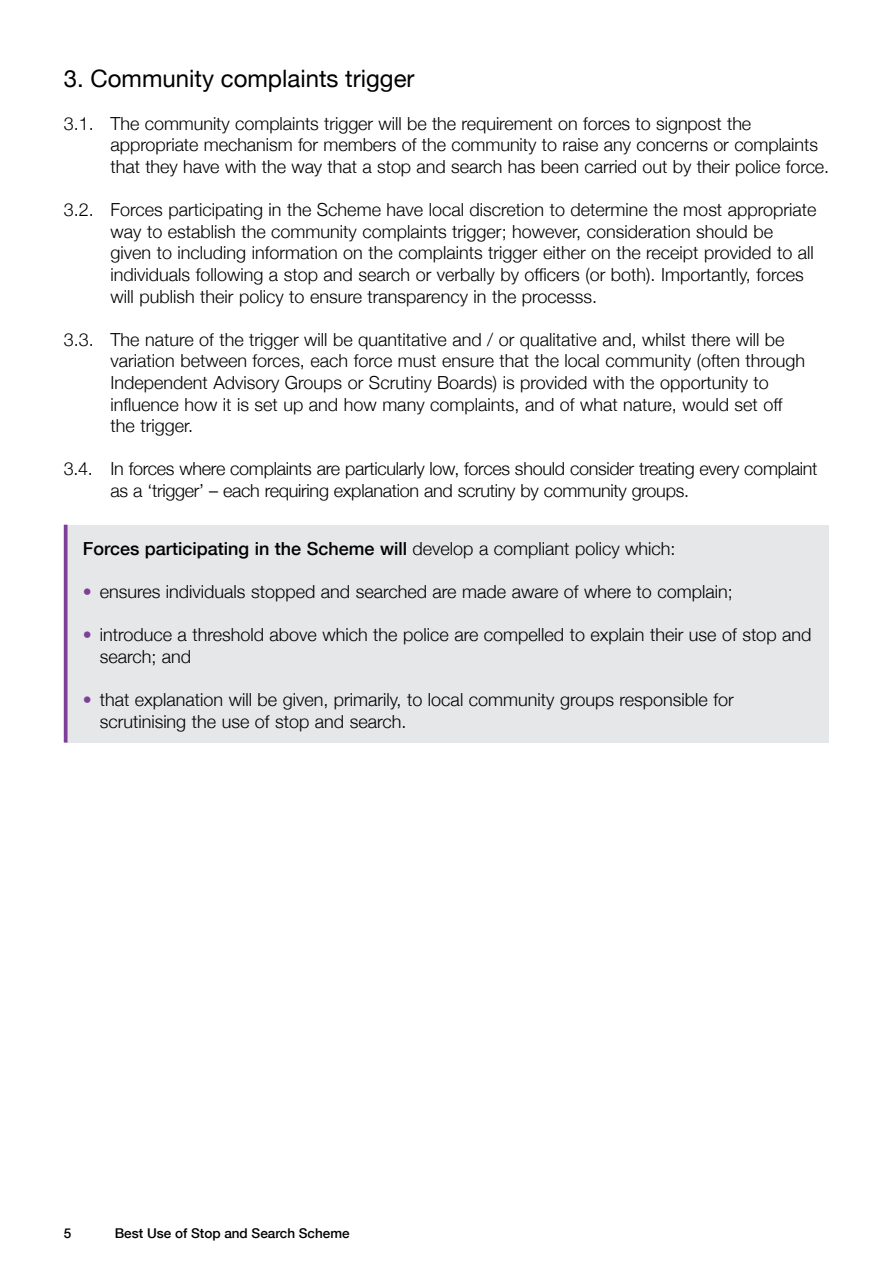
<style>
.page{position:relative;width:893px;height:1263px;background:#fff}
.page>*{position:absolute;margin:0;border:0;box-sizing:border-box;transform-origin:0 0}
.B_heading{font:24px "Helvetica Neue";color:#000}
.Body_numbered_2{font:300 18px/21.6px "Helvetica Neue";color:#000}
.Body{font:500 18px "Helvetica Neue";color:#000}
.t1{font:500 13.5px "Helvetica Neue";color:#000}
.s1{font-weight:300}
.s2{color:#7f3f98}
</style>
<div class="page">
<div style="left:66px;top:525px;width:763px;height:217px;background:#e6e7e8"></div>
<svg style="left:64px;top:525px;width:4px;height:217px"></svg>
<p class="B_heading" style="left:64px;top:58px;width:352px">3. Community complaints trigger</p>
<p class="Body_numbered_2" style="left:111px;top:112px;width:720px;text-indent:-47px">3.1. The community complaints trigger will be the requirement on forces to signpost the appropriate mechanism for members of the community to raise any concerns or complaints that they have with the way that a stop and search has been carried out by their police force.</p>
<p class="Body_numbered_2" style="left:111px;top:198px;width:707px;text-indent:-47px">3.2. Forces participating in the Scheme have local discretion to determine the most appropriate way to establish the community complaints trigger; however, consideration should be given to including information on the complaints trigger either on the receipt provided to all individuals following a stop and search or verbally by officers (or both). Importantly, forces will publish their policy to ensure transparency in the processs.</p>
<p class="Body_numbered_2" style="left:111px;top:328px;width:696px;text-indent:-47px">3.3. The nature of the trigger will be quantitative and / or qualitative and, whilst there will be variation between forces, each force must ensure that the local community (often through Independent Advisory Groups or Scrutiny Boards) is provided with the opportunity to influence how it is set up and how many complaints, and of what nature, would set off the trigger.</p>
<p class="Body_numbered_2" style="left:111px;top:457px;width:708px;text-indent:-47px">3.4. In forces where complaints are particularly low, forces should consider treating every complaint as a ‘trigger’ – each requiring explanation and scrutiny by community groups.</p>
<p class="Body" style="left:83px;top:534px;width:594px">Forces participating in the Scheme will <span class="s1">develop a compliant policy which:</span></p>
<p class="Body_numbered_2" style="left:83px;top:580px;width:652px"><span class="s2">•</span> ensures individuals stopped and searched are made aware of where to complain;</p>
<p class="Body_numbered_2" style="left:100px;top:623px;width:713px;text-indent:-17px"><span class="s2">•</span> introduce a threshold above which the police are compelled to explain their use of stop and search; and</p>
<p class="Body_numbered_2" style="left:100px;top:688px;width:636px;text-indent:-17px"><span class="s2">•</span> that explanation will be given, primarily, to local community groups responsible for scrutinising the use of stop and search.</p>
<p class="t1" style="left:64px;top:1222px;width:9px">5</p>
<p class="t1" style="left:115px;top:1222px;width:236px">Best Use of Stop and Search Scheme</p>
</div>
